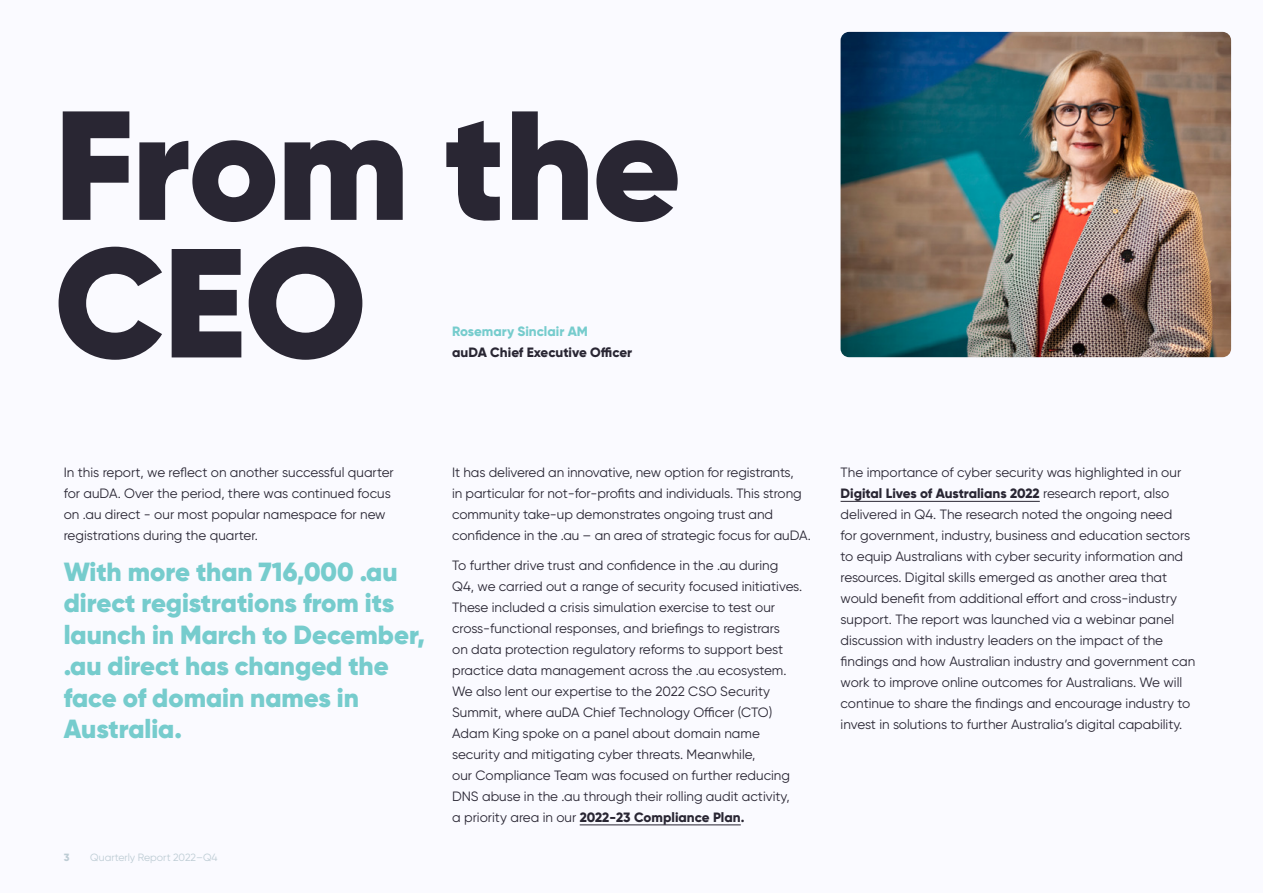
<style>
.page{position:relative;width:1263px;height:893px;background:#fafaff}
.page>*{position:absolute;margin:0;border:0;box-sizing:border-box;transform-origin:0 0}
.t1{font:900 154.95px/137.6px "Gilroy";letter-spacing:-.01em;color:#292633}
.t2{font:900 26.25px/31.5px "Gilroy";color:#76cccd}
.t3{font:13.5px/21px "Gilroy";color:#292633}
.t4{font:800 13.5px "Gilroy";color:#292633}
.t5{font:800 13.5px "Gilroy";color:#76cccd}
.t6{font:10.5px "Gilroy";color:#bdccd4}
.t7{font:800 10.5px "Gilroy";color:#bdccd4}
.s1{font-weight:800}
</style>
<div class="page">
<hr style="left:580px;top:825px;width:161px;height:1px;background:#292633">
<hr style="left:840px;top:501px;width:200px;height:1px;background:#292633">
<img style="left:840px;top:32px;width:391px;height:325px">
<h1 class="t1" style="left:54px;top:96px;width:628px">From the<br>CEO</h1>
<p class="t5" style="left:452px;top:323px;width:137px">Rosemary Sinclair AM</p>
<p class="t4" style="left:452px;top:344px;width:182px">auDA Chief Executive Officer</p>
<p class="t3" style="left:64px;top:462px;width:331px">In this report, we reflect on another successful quarter for auDA. Over the period, there was continued focus on .au direct - our most popular namespace for new registrations during the quarter.</p>
<h2 class="t2" style="left:64px;top:556px;width:363px">With more than 716,000 .au direct registrations from its launch in March to December, .au direct has changed the face of domain names in<br>Australia.</h2>
<p class="t7" style="left:64px;top:851px;width:7px">3</p>
<p class="t6" style="left:90px;top:851px;width:129px">Quarterly Report 2022–Q4</p>
<p class="t3" style="left:452px;top:462px;width:360px">It has delivered an innovative, new option for registrants,<br>in particular for not-for-profits and individuals. This strong community take-up demonstrates ongoing trust and confidence in the .au – an area of strategic focus for auDA.</p>
<p class="t3" style="left:452px;top:554px;width:352px">To further drive trust and confidence in the .au during Q4, we carried out a range of security focused initiatives.<br>These included a crisis simulation exercise to test our cross-functional responses, and briefings to registrars<br>on data protection regulatory reforms to support best practice data management across the .au ecosystem.<br>We also lent our expertise to the 2022 CSO Security Summit, where auDA Chief Technology Officer (CTO)<br>Adam King spoke on a panel about domain name security and mitigating cyber threats. Meanwhile,<br>our Compliance Team was focused on further reducing DNS abuse in the .au through their rolling audit activity,<br>a priority area in our <span class="s1">2022-23 Compliance Plan.</span></p>
<p class="t3" style="left:840px;top:462px;width:356px">The importance of cyber security was highlighted in our <span class="s1">Digital Lives of Australians 2022</span> research report, also delivered in Q4. The research noted the ongoing need<br>for government, industry, business and education sectors to equip Australians with cyber security information and resources. Digital skills emerged as another area that would benefit from additional effort and cross-industry support. The report was launched via a webinar panel discussion with industry leaders on the impact of the findings and how Australian industry and government can work to improve online outcomes for Australians. We will continue to share the findings and encourage industry to invest in solutions to further Australia’s digital capability.</p>
</div>
